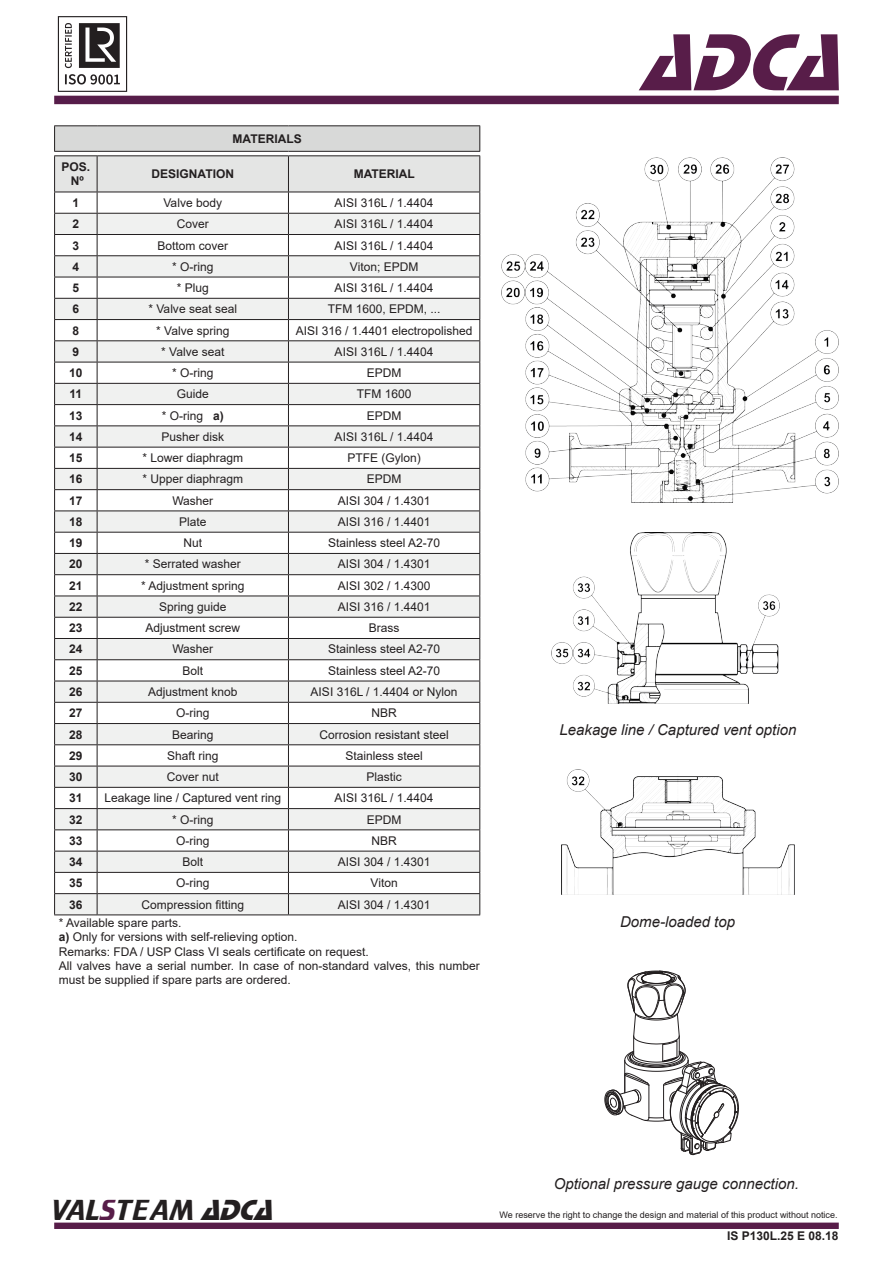
<style>
.page{position:relative;width:893px;height:1263px;background:#fff}
.page>*{position:absolute;margin:0;border:0;box-sizing:border-box;transform-origin:0 0}
.t1{font:italic 84px "Stop D";color:#581d49}
.t2{font:30px "Trekker";color:#231f20}
.t3{font:italic 15px "Arial";color:#231f20}
.t4{font:12px/14.4px "Arial";color:#231f20}
.t5{font:700 12px/14.4px "Arial";color:#231f20;text-align:center}
.t6{font:9px "Arial";color:#231f20}
.s1{font-weight:700}
.s2{color:#581d49}
.s3{font-family:"Stop D";font-style:italic}
</style>
<div class="page">
<div style="left:54px;top:96px;width:785px;height:8px;background:#561d4a"></div>
<div style="left:54px;top:1222px;width:785px;height:7px;background:#581d49;border:2px solid #581d49"></div>
<img style="left:57px;top:16px;width:71px;height:76px">
<hr style="left:54px;top:125px;width:43px;height:1px;background:#231f20">
<hr style="left:97px;top:125px;width:191px;height:1px;background:#231f20">
<hr style="left:288px;top:125px;width:192px;height:1px;background:#231f20">
<hr style="left:54px;top:914px;width:43px;height:1px;background:#231f20">
<svg style="left:54px;top:126px;width:426px;height:788px"></svg>
<hr style="left:97px;top:914px;width:191px;height:1px;background:#231f20">
<hr style="left:288px;top:914px;width:192px;height:1px;background:#231f20">
<img style="left:502px;top:157px;width:337px;height:345px">
<svg style="left:604px;top:970px;width:135px;height:185px"></svg>
<img style="left:551px;top:533px;width:229px;height:170px">
<img style="left:561px;top:770px;width:234px;height:125px">
<p class="t5" style="left:233px;top:132px;width:71px">MATERIALS</p>
<p class="t5" style="left:62px;top:160px;width:30px">POS.<br>Nº</p>
<p class="t5" style="left:152px;top:167px;width:84px">DESIGNATION</p>
<p class="t5" style="left:354px;top:167px;width:63px">MATERIAL</p>
<p class="t5" style="left:73px;top:196px;width:8px">1</p>
<p class="t4" style="left:164px;top:195px;width:60px">Valve body</p>
<p class="t4" style="left:335px;top:195px;width:100px">AISI 316L / 1.4404</p>
<p class="t5" style="left:73px;top:217px;width:8px">2</p>
<p class="t4" style="left:177px;top:217px;width:34px">Cover</p>
<p class="t4" style="left:335px;top:217px;width:100px">AISI 316L / 1.4404</p>
<p class="t5" style="left:73px;top:238px;width:8px">3</p>
<p class="t4" style="left:157px;top:238px;width:72px">Bottom cover</p>
<p class="t4" style="left:335px;top:238px;width:100px">AISI 316L / 1.4404</p>
<p class="t5" style="left:73px;top:259px;width:8px">4</p>
<p class="t4" style="left:172px;top:259px;width:43px">* O-ring</p>
<p class="t4" style="left:350px;top:259px;width:70px">Viton; EPDM</p>
<p class="t5" style="left:73px;top:281px;width:8px">5</p>
<p class="t4" style="left:177px;top:281px;width:34px">* Plug</p>
<p class="t4" style="left:335px;top:281px;width:100px">AISI 316L / 1.4404</p>
<p class="t5" style="left:73px;top:302px;width:8px">6</p>
<p class="t4" style="left:149px;top:302px;width:90px">* Valve seat seal</p>
<p class="t4" style="left:328px;top:302px;width:114px">TFM 1600, EPDM, ...</p>
<p class="t5" style="left:73px;top:323px;width:8px">8</p>
<p class="t4" style="left:156px;top:323px;width:75px">* Valve spring</p>
<p class="t4" style="left:296px;top:323px;width:178px">AISI 316 / 1.4401 electropolished</p>
<p class="t5" style="left:73px;top:344px;width:8px">9</p>
<p class="t4" style="left:161px;top:344px;width:65px">* Valve seat</p>
<p class="t4" style="left:335px;top:344px;width:100px">AISI 316L / 1.4404</p>
<p class="t5" style="left:69px;top:366px;width:15px">10</p>
<p class="t4" style="left:172px;top:366px;width:43px">* O-ring</p>
<p class="t4" style="left:367px;top:366px;width:36px">EPDM</p>
<p class="t5" style="left:70px;top:387px;width:14px">11</p>
<p class="t4" style="left:177px;top:387px;width:34px">Guide</p>
<p class="t4" style="left:357px;top:387px;width:56px">TFM 1600</p>
<p class="t5" style="left:69px;top:408px;width:15px">13</p>
<p class="t4" style="left:162px;top:408px;width:64px">* O-ring <span class="s1">a)</span></p>
<p class="t4" style="left:367px;top:408px;width:36px">EPDM</p>
<p class="t5" style="left:69px;top:430px;width:15px">14</p>
<p class="t4" style="left:161px;top:429px;width:64px">Pusher disk</p>
<p class="t4" style="left:335px;top:429px;width:100px">AISI 316L / 1.4404</p>
<p class="t5" style="left:69px;top:451px;width:15px">15</p>
<p class="t4" style="left:142px;top:451px;width:102px">* Lower diaphragm</p>
<p class="t4" style="left:347px;top:451px;width:75px">PTFE (Gylon)</p>
<p class="t5" style="left:69px;top:472px;width:15px">16</p>
<p class="t4" style="left:142px;top:472px;width:102px">* Upper diaphragm</p>
<p class="t4" style="left:367px;top:472px;width:36px">EPDM</p>
<p class="t5" style="left:69px;top:493px;width:15px">17</p>
<p class="t4" style="left:172px;top:493px;width:42px">Washer</p>
<p class="t4" style="left:338px;top:493px;width:94px">AISI 304 / 1.4301</p>
<p class="t5" style="left:69px;top:515px;width:15px">18</p>
<p class="t4" style="left:179px;top:514px;width:29px">Plate</p>
<p class="t4" style="left:338px;top:514px;width:94px">AISI 316 / 1.4401</p>
<p class="t5" style="left:69px;top:536px;width:15px">19</p>
<p class="t4" style="left:183px;top:536px;width:20px">Nut</p>
<p class="t4" style="left:328px;top:536px;width:114px">Stainless steel A2-70</p>
<p class="t5" style="left:69px;top:557px;width:15px">20</p>
<p class="t4" style="left:145px;top:557px;width:98px">* Serrated washer</p>
<p class="t4" style="left:338px;top:557px;width:94px">AISI 304 / 1.4301</p>
<p class="t5" style="left:69px;top:578px;width:15px">21</p>
<p class="t4" style="left:141px;top:578px;width:105px">* Adjustment spring</p>
<p class="t4" style="left:338px;top:578px;width:94px">AISI 302 / 1.4300</p>
<p class="t5" style="left:69px;top:600px;width:15px">22</p>
<p class="t4" style="left:159px;top:599px;width:69px">Spring guide</p>
<p class="t4" style="left:338px;top:599px;width:94px">AISI 316 / 1.4401</p>
<p class="t5" style="left:69px;top:621px;width:15px">23</p>
<p class="t4" style="left:145px;top:621px;width:96px">Adjustment screw</p>
<p class="t4" style="left:369px;top:621px;width:32px">Brass</p>
<p class="t5" style="left:69px;top:642px;width:15px">24</p>
<p class="t4" style="left:172px;top:642px;width:42px">Washer</p>
<p class="t4" style="left:328px;top:642px;width:114px">Stainless steel A2-70</p>
<p class="t5" style="left:69px;top:663px;width:15px">25</p>
<p class="t4" style="left:182px;top:663px;width:22px">Bolt</p>
<p class="t4" style="left:328px;top:663px;width:114px">Stainless steel A2-70</p>
<p class="t5" style="left:69px;top:685px;width:15px">26</p>
<p class="t4" style="left:148px;top:684px;width:91px">Adjustment knob</p>
<p class="t4" style="left:311px;top:684px;width:148px">AISI 316L / 1.4404 or Nylon</p>
<p class="t5" style="left:69px;top:706px;width:15px">27</p>
<p class="t4" style="left:176px;top:706px;width:35px">O-ring</p>
<p class="t4" style="left:371px;top:706px;width:27px">NBR</p>
<p class="t5" style="left:69px;top:727px;width:15px">28</p>
<p class="t4" style="left:172px;top:727px;width:43px">Bearing</p>
<p class="t4" style="left:319px;top:727px;width:131px">Corrosion resistant steel</p>
<p class="t5" style="left:69px;top:748px;width:15px">29</p>
<p class="t4" style="left:167px;top:748px;width:53px">Shaft ring</p>
<p class="t4" style="left:345px;top:748px;width:79px">Stainless steel</p>
<p class="t5" style="left:69px;top:770px;width:15px">30</p>
<p class="t4" style="left:167px;top:769px;width:54px">Cover nut</p>
<p class="t4" style="left:366px;top:769px;width:37px">Plastic</p>
<p class="t5" style="left:69px;top:791px;width:15px">31</p>
<p class="t4" style="left:104px;top:791px;width:178px">Leakage line / Captured vent ring</p>
<p class="t4" style="left:335px;top:791px;width:100px">AISI 316L / 1.4404</p>
<p class="t5" style="left:69px;top:812px;width:15px">32</p>
<p class="t4" style="left:172px;top:812px;width:43px">* O-ring</p>
<p class="t4" style="left:367px;top:812px;width:36px">EPDM</p>
<p class="t5" style="left:69px;top:833px;width:15px">33</p>
<p class="t4" style="left:176px;top:833px;width:35px">O-ring</p>
<p class="t4" style="left:371px;top:833px;width:27px">NBR</p>
<p class="t5" style="left:69px;top:855px;width:15px">34</p>
<p class="t4" style="left:182px;top:855px;width:22px">Bolt</p>
<p class="t4" style="left:338px;top:855px;width:94px">AISI 304 / 1.4301</p>
<p class="t5" style="left:69px;top:876px;width:15px">35</p>
<p class="t4" style="left:176px;top:876px;width:35px">O-ring</p>
<p class="t4" style="left:371px;top:876px;width:29px">Viton</p>
<p class="t5" style="left:69px;top:897px;width:15px">36</p>
<p class="t4" style="left:141px;top:897px;width:104px">Compression fitting</p>
<p class="t4" style="left:338px;top:897px;width:94px">AISI 304 / 1.4301</p>
<p class="t4" style="left:59px;top:915px;width:422px">* Available spare parts.<br><span class="s1">a)</span> Only for versions with self-relieving option.<br>Remarks: FDA / USP Class VI seals certificate on request.<br>All valves have a serial number. In case of non-standard valves, this number must be supplied if spare parts are ordered.</p>
<h1 class="t1" style="left:640px;top:14px;width:227px">ADCA</h1>
<p class="t3" style="left:560px;top:720px;width:238px">Leakage line / Captured vent option</p>
<p class="t3" style="left:620px;top:912px;width:117px">Dome-loaded top</p>
<h2 class="t2" style="left:51px;top:1193px;width:232px">VAL<span class="s2">S</span>TEAM <span class="s3">ADCA</span></h2>
<p class="t3" style="left:554px;top:1173px;width:247px">Optional pressure gauge connection.</p>
<p class="t6" style="left:500px;top:1209px;width:340px">We reserve the right to change the design and material of this product without notice.</p>
<p class="t5" style="left:727px;top:1228px;width:113px">IS P130L.25 E 08.18</p>
</div>
